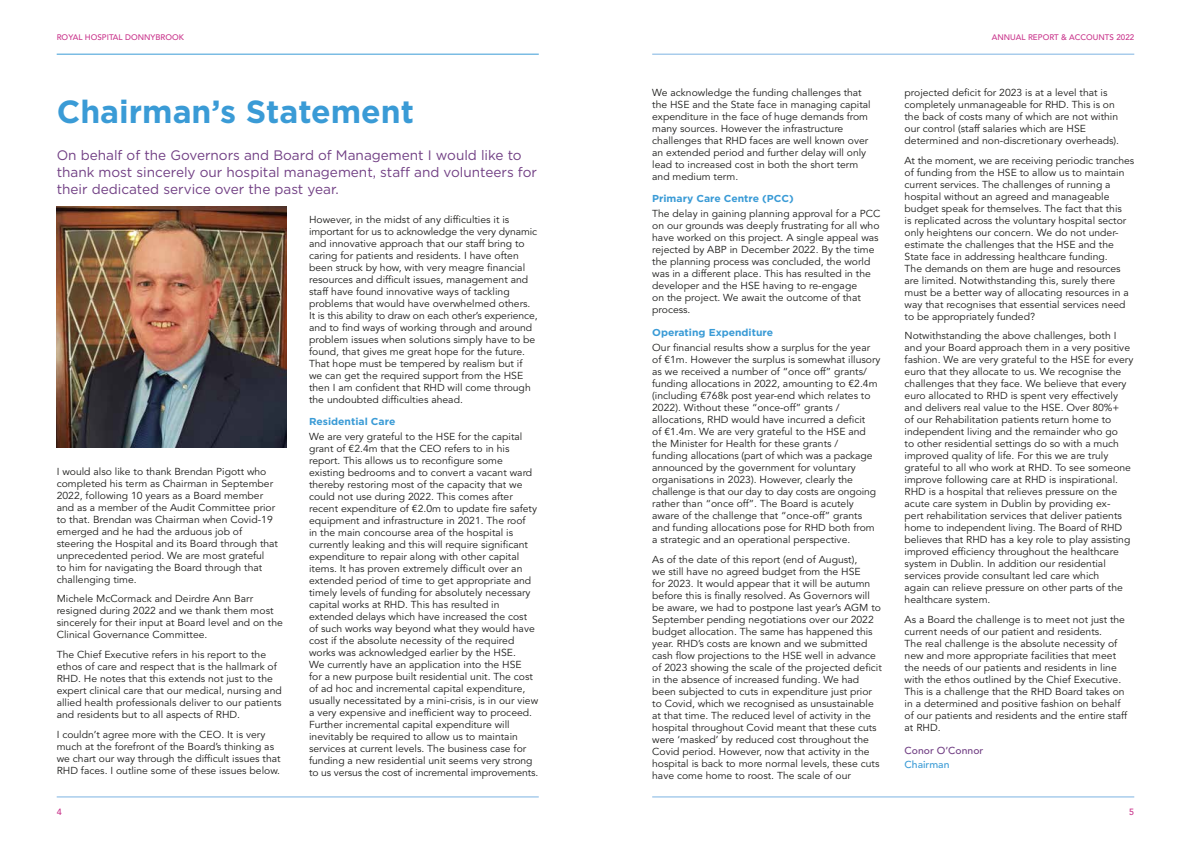
<style>
.page{position:relative;width:1191px;height:842px;background:#fff}
.page>*{position:absolute;margin:0;border:0;box-sizing:border-box;transform-origin:0 0}
.t1{font:700 32px "Gotham";color:#3a9bd6}
.t2{font:13.7px/17px "Gotham";color:#713f84}
.t3{font:10.1px/12px "Avenir LT Std";color:#1d1d1b}
.t4{font:700 10.1px "Gotham";color:#3a9bd6}
.t5{font:500 10.1px "Avenir LT Std";color:#713f84}
.t6{font:500 10.1px "Avenir LT Std";color:#3a9bd6}
.t7{font:500 9px "Avenir LT Std";color:#c9338b}
.t8{font:500 8px "Avenir LT Std";letter-spacing:.005em;color:#c9338b}
</style>
<div class="page">
<hr style="left:652px;top:797px;width:482px;height:1px;background:#7db3e2">
<hr style="left:652px;top:54px;width:482px;height:1px;background:#7db3e2">
<hr style="left:57px;top:797px;width:482px;height:1px;background:#7db3e2">
<hr style="left:57px;top:54px;width:482px;height:1px;background:#3a9bd6">
<img style="left:57px;top:206px;width:229px;height:241px">
<p class="t8" style="left:57px;top:33px;width:129px">ROYAL HOSPITAL DONNYBROOK</p>
<h1 class="t1" style="left:57px;top:90px;width:359px">Chairman’s Statement</h1>
<h2 class="t2" style="left:57px;top:146px;width:482px">On behalf of the Governors and Board of Management I would like to thank most sincerely our hospital management, staff and volunteers for their dedicated service over the past year.</h2>
<p class="t3" style="left:57px;top:465px;width:223px">I would also like to thank Brendan Pigott who completed his term as Chairman in September 2022, following 10 years as a Board member and as a member of the Audit Committee prior to that. Brendan was Chairman when Covid-19 emerged and he had the arduous job of steering the Hospital and its Board through that unprecedented period. We are most grateful<br>to him for navigating the Board through that challenging time.</p>
<p class="t3" style="left:57px;top:593px;width:228px">Michele McCormack and Deirdre Ann Barr resigned during 2022 and we thank them most sincerely for their input at Board level and on the Clinical Governance Committee.</p>
<p class="t3" style="left:57px;top:649px;width:227px">The Chief Executive refers in his report to the ethos of care and respect that is the hallmark of RHD. He notes that this extends not just to the expert clinical care that our medical, nursing and allied health professionals deliver to our patients and residents but to all aspects of RHD.</p>
<p class="t3" style="left:57px;top:729px;width:225px">I couldn’t agree more with the CEO. It is very much at the forefront of the Board’s thinking as we chart our way through the difficult issues that RHD faces. I outline some of these issues below.</p>
<p class="t7" style="left:57px;top:806px;width:7px">4</p>
<p class="t3" style="left:309px;top:213px;width:230px">However, in the midst of any difficulties it is important for us to acknowledge the very dynamic and innovative approach that our staff bring to caring for patients and residents. I have often been struck by how, with very meagre financial resources and difficult issues, management and staff have found innovative ways of tackling problems that would have overwhelmed others.<br>It is this ability to draw on each other’s experience, and to find ways of working through and around problem issues when solutions simply have to be found, that gives me great hope for the future.<br>That hope must be tempered by realism but if we can get the required support from the HSE then I am confident that RHD will come through the undoubted difficulties ahead.</p>
<p class="t4" style="left:309px;top:415px;width:88px">Residential Care</p>
<p class="t3" style="left:309px;top:431px;width:231px">We are very grateful to the HSE for the capital grant of €2.4m that the CEO refers to in his report. This allows us to reconfigure some existing bedrooms and to convert a vacant ward thereby restoring most of the capacity that we could not use during 2022. This comes after recent expenditure of €2.0m to update fire safety equipment and infrastructure in 2021. The roof<br>in the main concourse area of the hospital is currently leaking and this will require significant expenditure to repair along with other capital items. It has proven extremely difficult over an extended period of time to get appropriate and timely levels of funding for absolutely necessary capital works at RHD. This has resulted in extended delays which have increased the cost of such works way beyond what they would have cost if the absolute necessity of the required works was acknowledged earlier by the HSE.<br>We currently have an application into the HSE<br>for a new purpose built residential unit. The cost of ad hoc and incremental capital expenditure, usually necessitated by a mini-crisis, is in our view a very expensive and inefficient way to proceed.<br>Further incremental capital expenditure will inevitably be required to allow us to maintain services at current levels. The business case for funding a new residential unit seems very strong to us versus the cost of incremental improvements.</p>
<p class="t3" style="left:652px;top:87px;width:220px">We acknowledge the funding challenges that the HSE and the State face in managing capital expenditure in the face of huge demands from many sources. However the infrastructure challenges that RHD faces are well known over an extended period and further delay will only lead to increased cost in both the short term and medium term.</p>
<p class="t4" style="left:652px;top:192px;width:143px">Primary Care Centre (PCC)</p>
<p class="t3" style="left:652px;top:208px;width:230px">The delay in gaining planning approval for a PCC on our grounds was deeply frustrating for all who have worked on this project. A single appeal was rejected by ABP in December 2022. By the time the planning process was concluded, the world was in a different place. This has resulted in the developer and the HSE having to re-engage<br>on the project. We await the outcome of that process.</p>
<p class="t4" style="left:652px;top:326px;width:122px">Operating Expenditure</p>
<p class="t3" style="left:652px;top:342px;width:230px">Our financial results show a surplus for the year of €1m. However the surplus is somewhat illusory as we received a number of “once off” grants/ funding allocations in 2022, amounting to €2.4m (including €768k post year-end which relates to 2022). Without these “once-off” grants / allocations, RHD would have incurred a deficit<br>of €1.4m. We are very grateful to the HSE and the Minister for Health for these grants /<br>funding allocations (part of which was a package announced by the government for voluntary organisations in 2023). However, clearly the challenge is that our day to day costs are ongoing rather than “once off”. The Board is acutely aware of the challenge that “once-off” grants and funding allocations pose for RHD both from a strategic and an operational perspective.</p>
<p class="t3" style="left:652px;top:553px;width:231px">As of the date of this report (end of August),<br>we still have no agreed budget from the HSE<br>for 2023. It would appear that it will be autumn before this is finally resolved. As Governors will be aware, we had to postpone last year’s AGM to September pending negotiations over our 2022 budget allocation. The same has happened this year. RHD’s costs are known and we submitted cash flow projections to the HSE well in advance of 2023 showing the scale of the projected deficit in the absence of increased funding. We had been subjected to cuts in expenditure just prior to Covid, which we recognised as unsustainable at that time. The reduced level of activity in the hospital throughout Covid meant that these cuts were ‘masked’ by reduced cost throughout the Covid period. However, now that activity in the hospital is back to more normal levels, these cuts have come home to roost. The scale of our</p>
<p class="t8" style="left:991px;top:33px;width:144px">ANNUAL REPORT &amp; ACCOUNTS 2022</p>
<p class="t3" style="left:904px;top:87px;width:216px">projected deficit for 2023 is at a level that is completely unmanageable for RHD. This is on the back of costs many of which are not within our control (staff salaries which are HSE determined and non-discretionary overheads).</p>
<p class="t3" style="left:904px;top:154px;width:231px">At the moment, we are receiving periodic tranches of funding from the HSE to allow us to maintain current services. The challenges of running a hospital without an agreed and manageable budget speak for themselves. The fact that this<br>is replicated across the voluntary hospital sector only heightens our concern. We do not under&shy;estimate the challenges that the HSE and the State face in addressing healthcare funding.<br>The demands on them are huge and resources are limited. Notwithstanding this, surely there must be a better way of allocating resources in a way that recognises that essential services need to be appropriately funded?</p>
<p class="t3" style="left:904px;top:330px;width:230px">Notwithstanding the above challenges, both I and your Board approach them in a very positive fashion. We are very grateful to the HSE for every euro that they allocate to us. We recognise the challenges that they face. We believe that every euro allocated to RHD is spent very effectively and delivers real value to the HSE. Over 80%+<br>of our Rehabilitation patients return home to independent living and the remainder who go<br>to other residential settings do so with a much improved quality of life. For this we are truly grateful to all who work at RHD. To see someone improve following care at RHD is inspirational.<br>RHD is a hospital that relieves pressure on the acute care system in Dublin by providing ex-<br>pert rehabilitation services that deliver patients home to independent living. The Board of RHD believes that RHD has a key role to play assisting improved efficiency throughout the healthcare system in Dublin. In addition our residential services provide consultant led care which<br>again can relieve pressure on other parts of the healthcare system.</p>
<p class="t3" style="left:904px;top:614px;width:224px">As a Board the challenge is to meet not just the current needs of our patient and residents.<br>The real challenge is the absolute necessity of new and more appropriate facilities that meet the needs of our patients and residents in line with the ethos outlined by the Chief Executive.<br>This is a challenge that the RHD Board takes on in a determined and positive fashion on behalf of our patients and residents and the entire staff at RHD.</p>
<p class="t5" style="left:904px;top:745px;width:80px">Conor O’Connor</p>
<p class="t6" style="left:904px;top:759px;width:46px">Chairman</p>
<p class="t7" style="left:1129px;top:806px;width:7px">5</p>
</div>
